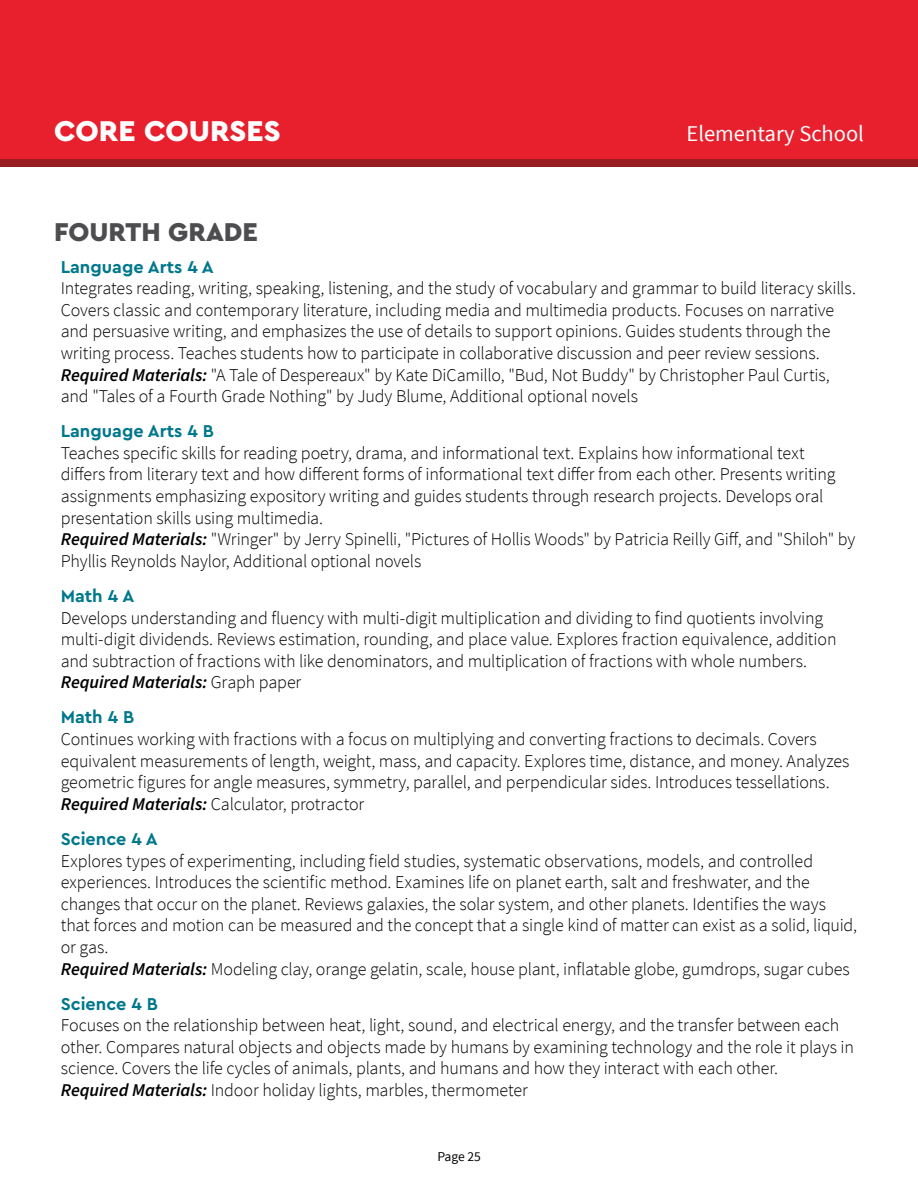
<style>
.page{position:relative;width:918px;height:1188px;background:#fff}
.page>*{position:absolute;margin:0;border:0;box-sizing:border-box;transform-origin:0 0}
.t1{font:900 30px "Cera Pro";color:#fff}
.t2{font:900 27px "Cera Pro";color:#4d4d4f}
.t3{font:22.5px "Source Sans Pro";color:#fff}
.t4{font:300 18px/21.6px "Source Sans Pro";letter-spacing:-.01em;color:#000}
.t5{font:700 18px "Cera Pro";color:#00788c}
.t6{font:13.5px "Source Sans Pro";letter-spacing:-.005em;color:#000}
.s1{font-weight:600;font-style:italic}
</style>
<div class="page">
<div style="left:0;top:0;width:918px;height:159px;background:#e8202d"></div>
<div style="left:0;top:159px;width:918px;height:8px;background:#991d20"></div>
<h1 class="t1" style="left:54px;top:111px;width:228px">CORE COURSES</h1>
<p class="t3" style="left:686px;top:120px;width:179px">Elementary School</p>
<h2 class="t2" style="left:54px;top:214px;width:206px">FOURTH GRADE</h2>
<p class="t5" style="left:61px;top:255px;width:155px">Language Arts 4 A</p>
<p class="t4" style="left:61px;top:277px;width:797px">Integrates reading, writing, speaking, listening, and the study of vocabulary and grammar to build literacy skills.<br>Covers classic and contemporary literature, including media and multimedia products. Focuses on narrative and persuasive writing, and emphasizes the use of details to support opinions. Guides students through the writing process. Teaches students how to participate in collaborative discussion and peer review sessions.<br><span class="s1">Required Materials:</span> "A Tale of Despereaux" by Kate DiCamillo, "Bud, Not Buddy" by Christopher Paul Curtis, and "Tales of a Fourth Grade Nothing" by Judy Blume, Additional optional novels</p>
<p class="t5" style="left:61px;top:419px;width:155px">Language Arts 4 B</p>
<p class="t4" style="left:61px;top:442px;width:796px">Teaches specific skills for reading poetry, drama, and informational text. Explains how informational text<br>differs from literary text and how different forms of informational text differ from each other. Presents writing assignments emphasizing expository writing and guides students through research projects. Develops oral presentation skills using multimedia.<br><span class="s1">Required Materials:</span> "Wringer" by Jerry Spinelli, "Pictures of Hollis Woods" by Patricia Reilly Giff, and "Shiloh" by Phyllis Reynolds Naylor, Additional optional novels</p>
<p class="t5" style="left:61px;top:584px;width:75px">Math 4 A</p>
<p class="t4" style="left:61px;top:607px;width:777px">Develops understanding and fluency with multi-digit multiplication and dividing to find quotients involving multi-digit dividends. Reviews estimation, rounding, and place value. Explores fraction equivalence, addition and subtraction of fractions with like denominators, and multiplication of fractions with whole numbers.<br><span class="s1">Required Materials:</span> Graph paper</p>
<p class="t5" style="left:61px;top:705px;width:75px">Math 4 B</p>
<p class="t4" style="left:61px;top:728px;width:790px">Continues working with fractions with a focus on multiplying and converting fractions to decimals. Covers equivalent measurements of length, weight, mass, and capacity. Explores time, distance, and money. Analyzes geometric figures for angle measures, symmetry, parallel, and perpendicular sides. Introduces tessellations.<br><span class="s1">Required Materials:</span> Calculator, protractor</p>
<p class="t5" style="left:61px;top:827px;width:99px">Science 4 A</p>
<p class="t4" style="left:61px;top:850px;width:798px">Explores types of experimenting, including field studies, systematic observations, models, and controlled experiences. Introduces the scientific method. Examines life on planet earth, salt and freshwater, and the changes that occur on the planet. Reviews galaxies, the solar system, and other planets. Identifies the ways that forces and motion can be measured and the concept that a single kind of matter can exist as a solid, liquid, or gas.<br><span class="s1">Required Materials:</span> Modeling clay, orange gelatin, scale, house plant, inflatable globe, gumdrops, sugar cubes</p>
<p class="t5" style="left:61px;top:992px;width:99px">Science 4 B</p>
<p class="t4" style="left:61px;top:1015px;width:795px">Focuses on the relationship between heat, light, sound, and electrical energy, and the transfer between each other. Compares natural objects and objects made by humans by examining technology and the role it plays in science. Covers the life cycles of animals, plants, and humans and how they interact with each other.<br><span class="s1">Required Materials:</span> Indoor holiday lights, marbles, thermometer</p>
<p class="t6" style="left:437px;top:1148px;width:45px">Page 25</p>
</div>
